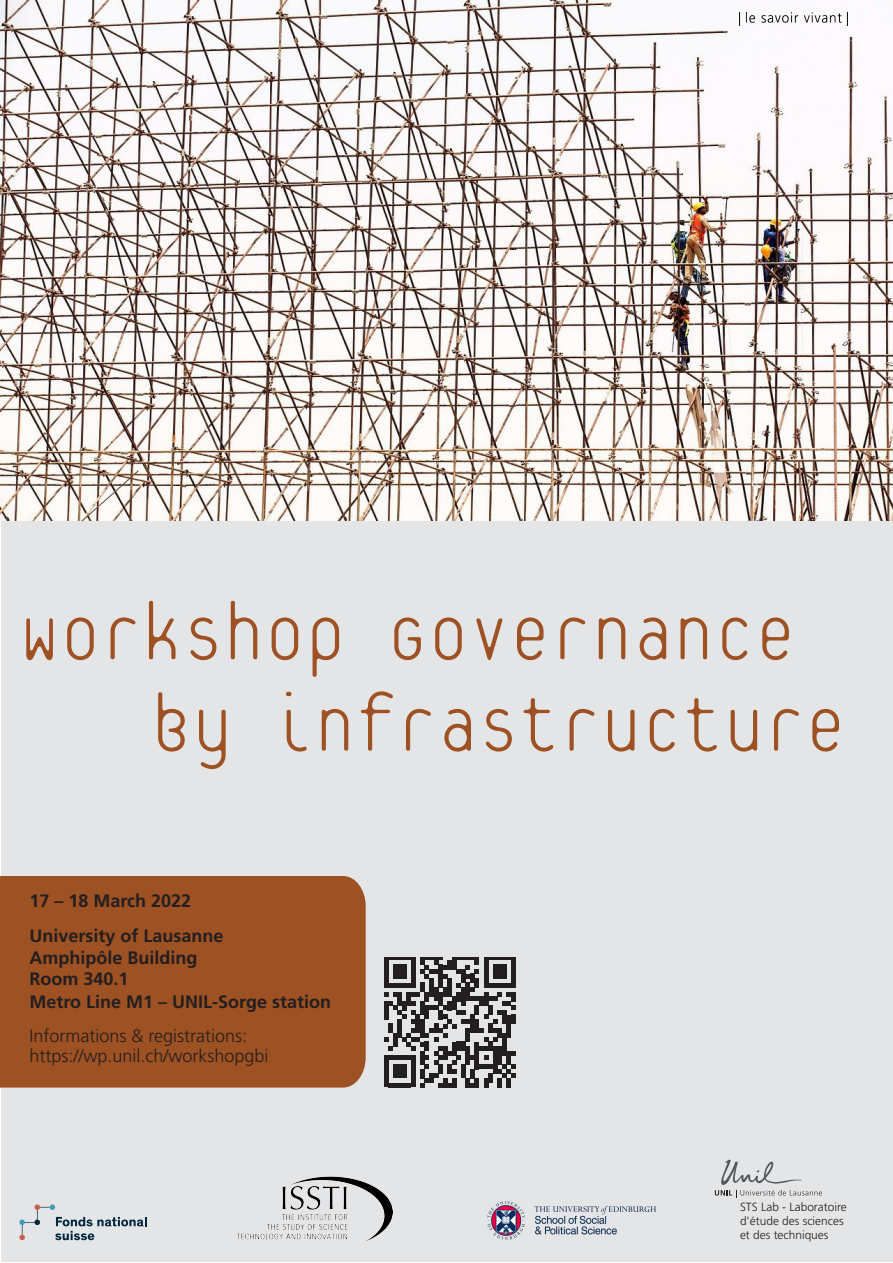
<style>
.page{position:relative;width:893px;height:1263px;background:#fff}
.page>*{position:absolute;margin:0;border:0;box-sizing:border-box;transform-origin:0 0}
.t1{font:100 88.5px "Platelet OT";color:#9e5122}
.t2{font:700 18px "Frutiger LT Std";color:#231f20}
.t3{font:300 18px "Frutiger LT Std";color:#231f20}
.t4{font:300 11.85px/13.6px "Frutiger LT Std";color:#231f20}
</style>
<div class="page">
<div style="left:1px;top:1px;width:891px;height:1261px;background:#e4e5e7"></div>
<img style="left:0;top:0;width:893px;height:521px">
<div style="left:0;top:876px;width:366px;height:211px;background:#9e5122"></div>
<svg style="left:384px;top:957px;width:131px;height:130px"></svg>
<img style="left:740px;top:12px;width:108px;height:14px">
<img style="left:237px;top:1176px;width:155px;height:65px">
<svg style="left:715px;top:1160px;width:107px;height:37px"></svg>
<svg style="left:19px;top:1204px;width:128px;height:36px"></svg>
<img style="left:488px;top:1201px;width:168px;height:38px">
<p class="t1" style="left:19px;top:594px;width:778px">Workshop Governance</p>
<p class="t1" style="left:151px;top:686px;width:697px">by infrastructure</p>
<p class="t2" style="left:30px;top:890px;width:163px">17 – 18 March 2022</p>
<p class="t2" style="left:30px;top:925px;width:196px">University of Lausanne</p>
<p class="t2" style="left:30px;top:947px;width:170px">Amphipôle Building</p>
<p class="t2" style="left:30px;top:968px;width:101px">Room 340.1</p>
<p class="t2" style="left:30px;top:991px;width:303px">Metro Line M1 – UNIL-Sorge station</p>
<p class="t3" style="left:30px;top:1026px;width:219px">Informations &amp; registrations:</p>
<p class="t3" style="left:30px;top:1045px;width:241px">https://wp.unil.ch/workshopgbi</p>
<p class="t4" style="left:740px;top:1201px;width:108px">STS Lab - Laboratoire d'étude des sciences et des techniques</p>
</div>
